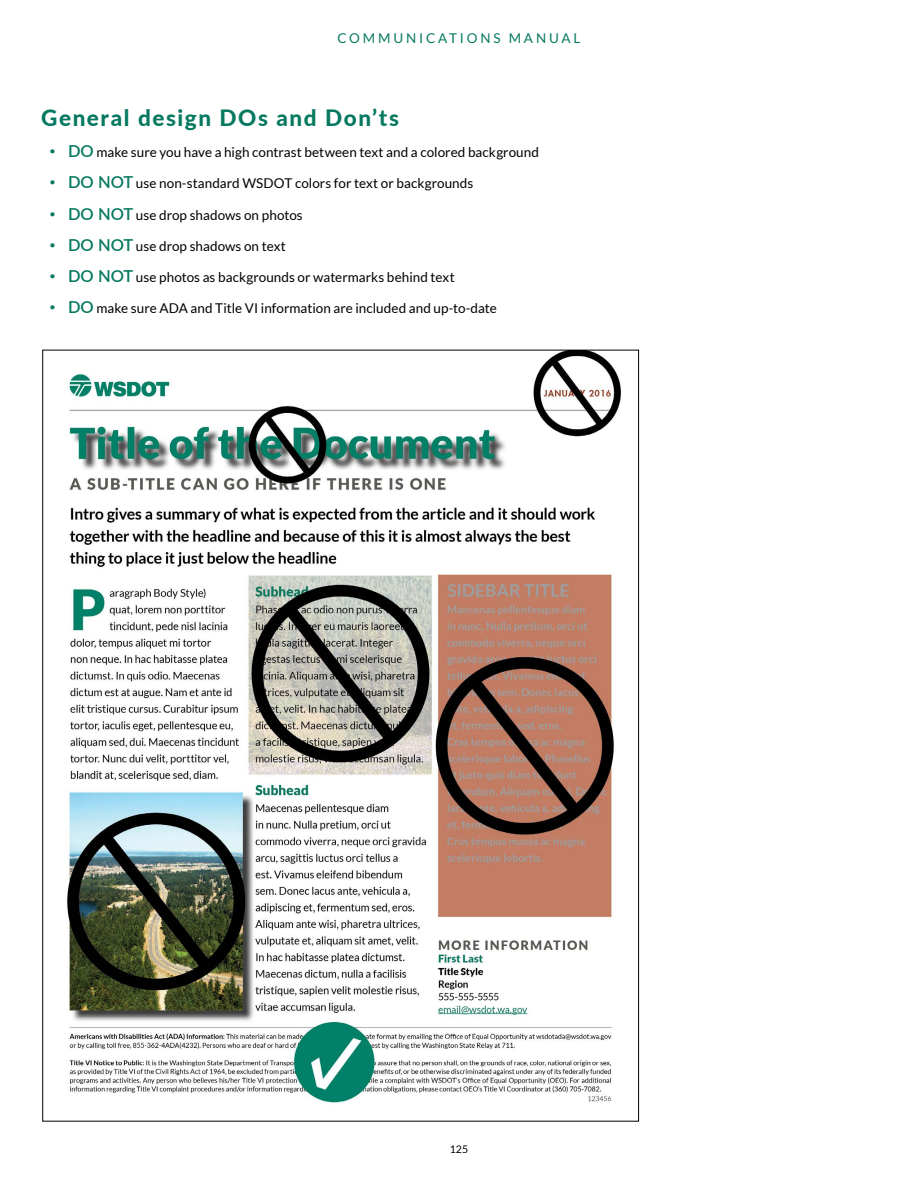
<style>
.page{position:relative;width:918px;height:1188px;background:#fff}
.page>*{position:absolute;margin:0;border:0;box-sizing:border-box;transform-origin:0 0}
.Heading_1{font:800 22.5px "Lato";letter-spacing:.07em;color:#067960}
.t1{font:13.5px "Lato";color:#000}
.t2{font:13.5px "Lato";letter-spacing:.21em;color:#067960}
.t3{font:10.5px "Lato";color:#000}
.s1{font-weight:100;font-size:16.5px;color:#067960}
.s2{font-weight:600;font-size:16.5px;color:#067960}
</style>
<div class="page">
<svg style="left:42px;top:350px;width:597px;height:772px"></svg>
<p class="t2" style="left:337px;top:31px;width:244px">COMMUNICATIONS MANUAL</p>
<h3 class="Heading_1" style="left:41px;top:101px;width:360px">General design DOs and Don’ts</h3>
<p class="t1" style="left:48px;top:145px;width:493px"><span class="s1">•</span> <span class="s2">DO</span> make sure you have a high contrast between text and a colored background</p>
<p class="t1" style="left:48px;top:176px;width:427px"><span class="s1">•</span> <span class="s2">DO NOT</span> use non-standard WSDOT colors for text or backgrounds</p>
<p class="t1" style="left:48px;top:207px;width:257px"><span class="s1">•</span> <span class="s2">DO NOT</span> use drop shadows on photos</p>
<p class="t1" style="left:48px;top:238px;width:240px"><span class="s1">•</span> <span class="s2">DO NOT</span> use drop shadows on text</p>
<p class="t1" style="left:48px;top:269px;width:408px"><span class="s1">•</span> <span class="s2">DO NOT</span> use photos as backgrounds or watermarks behind text</p>
<p class="t1" style="left:48px;top:301px;width:451px"><span class="s1">•</span> <span class="s2">DO</span> make sure ADA and Title VI information are included and up-to-date</p>
<p class="t3" style="left:450px;top:1143px;width:20px">125</p>
</div>
